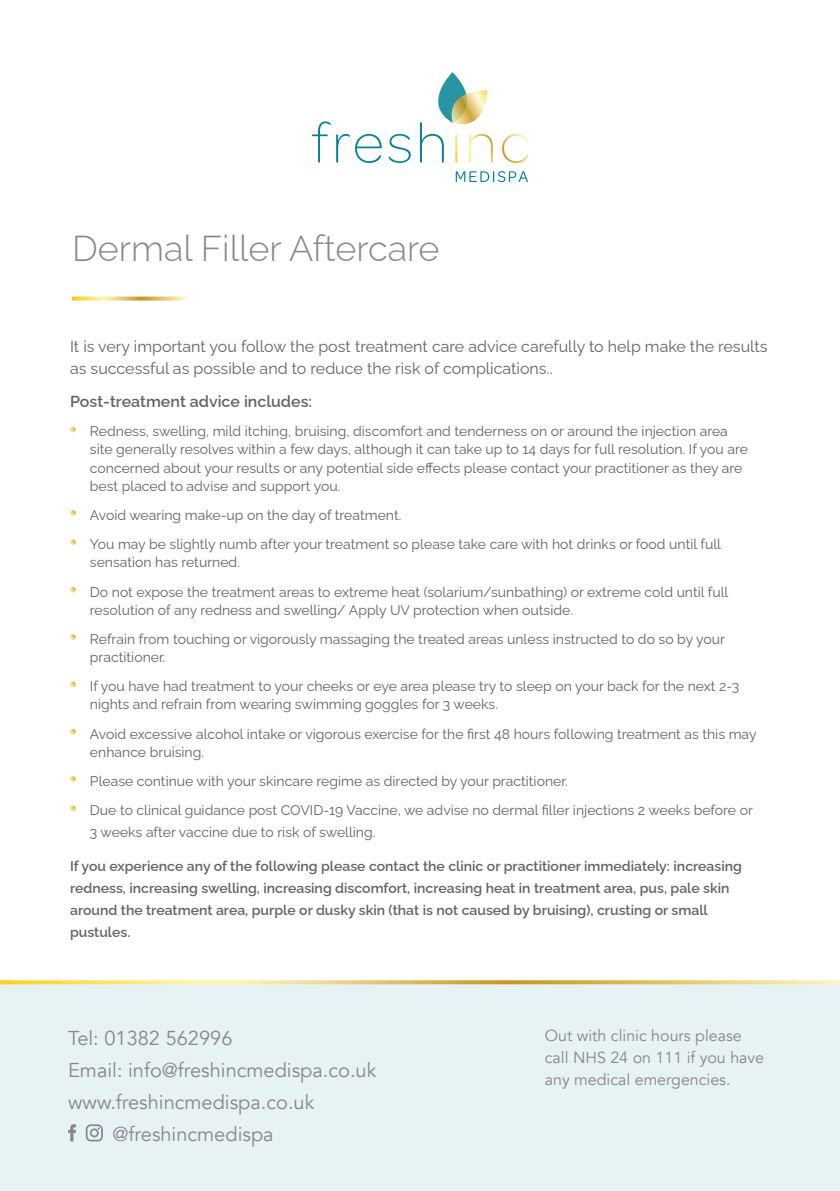
<style>
.page{position:relative;width:840px;height:1191px;background:#fff}
.page>*{position:absolute;margin:0;border:0;box-sizing:border-box;transform-origin:0 0}
.t1{font:300 36px "Raleway";color:#878787}
.t2{font:20px "Avenir";color:#878787}
.t3{font:16px/22px "Raleway";color:#646363}
.t4{font:16px/22px "Avenir";color:#878787}
.t5{font:600 16px "Raleway";color:#646363}
.t6{font:14px/29.4px "Raleway";color:#646363}
.t7{font:600 14px/22px "Raleway";color:#646363}
</style>
<div class="page">
<div style="left:0;top:982px;width:839px;height:209px;background:#e7f2f5"></div>
<svg style="left:70px;top:427px;width:6px;height:5px"></svg>
<svg style="left:70px;top:510px;width:6px;height:6px"></svg>
<svg style="left:70px;top:539px;width:6px;height:6px"></svg>
<svg style="left:70px;top:587px;width:6px;height:5px"></svg>
<svg style="left:70px;top:634px;width:6px;height:6px"></svg>
<svg style="left:70px;top:681px;width:6px;height:6px"></svg>
<svg style="left:70px;top:729px;width:6px;height:5px"></svg>
<svg style="left:70px;top:776px;width:6px;height:6px"></svg>
<svg style="left:70px;top:805px;width:6px;height:6px"></svg>
<svg style="left:72px;top:296px;width:113px;height:4px"></svg>
<svg style="left:0;top:980px;width:839px;height:4px"></svg>
<svg style="left:455px;top:171px;width:72px;height:11px"></svg>
<svg style="left:312px;top:72px;width:215px;height:91px"></svg>
<svg style="left:68px;top:1124px;width:8px;height:17px"></svg>
<svg style="left:86px;top:1124px;width:17px;height:17px"></svg>
<h1 class="t1" style="left:72px;top:219px;width:369px">Dermal Filler Aftercare</h1>
<p class="t3" style="left:70px;top:333px;width:698px">It is very important you follow the post treatment care advice carefully to help make the results as successful as possible and to reduce the risk of complications..</p>
<p class="t5" style="left:70px;top:389px;width:243px">Post-treatment advice includes:</p>
<p class="t6" style="left:90px;top:421px;width:659px;line-height:18px">Redness, swelling, mild itching, bruising, discomfort and tenderness on or around the injection area site generally resolves within a few days, although it can take up to 14 days for full resolution. If you are concerned about your results or any potential side effects please contact your practitioner as they are best placed to advise and support you.</p>
<p class="t6" style="left:90px;top:498px;width:632px">Avoid wearing make-up on the day of treatment.<br>You may be slightly numb after your treatment so please take care with hot drinks or food until full</p>
<p class="t6" style="left:90px;top:546px;width:639px">sensation has returned.<br>Do not expose the treatment areas to extreme heat (solarium/sunbathing) or extreme cold until full</p>
<p class="t6" style="left:90px;top:593px;width:636px">resolution of any redness and swelling/ Apply UV protection when outside.<br>Refrain from touching or vigorously massaging the treated areas unless instructed to do so by your</p>
<p class="t6" style="left:90px;top:640px;width:650px">practitioner.<br>If you have had treatment to your cheeks or eye area please try to sleep on your back for the next 2-3</p>
<p class="t6" style="left:90px;top:688px;width:667px">nights and refrain from wearing swimming goggles for 3 weeks.<br>Avoid excessive alcohol intake or vigorous exercise for the first 48 hours following treatment as this may</p>
<p class="t6" style="left:90px;top:735px;width:664px">enhance bruising.<br>Please continue with your skincare regime as directed by your practitioner.<br>Due to clinical guidance post COVID-19 Vaccine, we advise no dermal filler injections 2 weeks before or</p>
<p class="t6" style="left:90px;top:816px;width:287px">3 weeks after vaccine due to risk of swelling.</p>
<p class="t7" style="left:70px;top:853px;width:673px">If you experience any of the following please contact the clinic or practitioner immediately: increasing redness, increasing swelling, increasing discomfort, increasing heat in treatment area, pus, pale skin around the treatment area, purple or dusky skin (that is not caused by bruising), crusting or small pustules.</p>
<h2 class="t2" style="left:68px;top:1025px;width:166px">Tel: 01382 562996</h2>
<h2 class="t2" style="left:68px;top:1057px;width:309px">Email: info@freshincmedispa.co.uk</h2>
<h2 class="t2" style="left:68px;top:1089px;width:247px">www.freshincmedispa.co.uk</h2>
<h2 class="t2" style="left:113px;top:1121px;width:162px">@freshincmedispa</h2>
<p class="t4" style="left:544px;top:1024px;width:221px">Out with clinic hours please call NHS 24 on 111 if you have any medical emergencies.</p>
</div>
